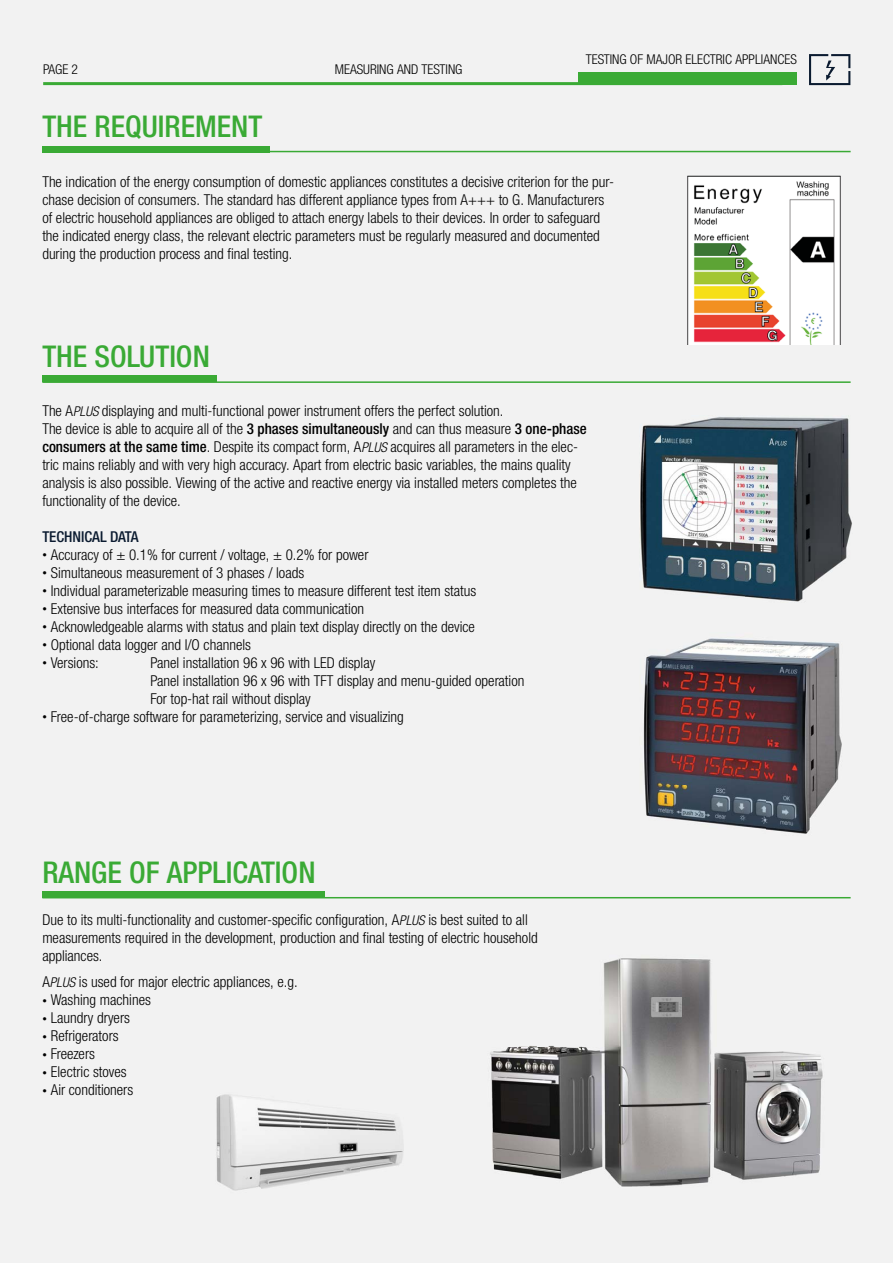
<style>
.page{position:relative;width:893px;height:1263px;background:#fff}
.page>*{position:absolute;margin:0;border:0;box-sizing:border-box;transform-origin:0 0}
.t1{font:500 condensed 30px "Helvetica Neue LTW1 G";color:#3aaa35}
.t2{font:300 condensed 15px/18px "Helvetica Neue LTW1 G";color:#000}
.t3{font:500 condensed 15px "Helvetica Neue LTW1 G";color:#0b1b30}
.t4{font:300 condensed 13.5px "Helvetica Neue LTW1 G";color:#000}
.s1{font-family:"Helvetica Neue LT Pro";font-style:italic;font-size:13.5px}
.s2{font-weight:500}
.s3{font-size:9px}
</style>
<div class="page">
<div style="left:0;top:0;width:892px;height:1263px;background:#f2f2f2"></div>
<hr style="left:43px;top:82px;width:739px;height:3px;background:#3aaa35">
<div style="left:578px;top:72px;width:218px;height:13px;background:#3aaa35"></div>
<svg style="left:809px;top:54px;width:41px;height:31px"></svg>
<hr style="left:42px;top:381px;width:808px;height:2px;background:#3aaa35">
<hr style="left:42px;top:151px;width:808px;height:1px;background:#3aaa35">
<div style="left:42px;top:375px;width:175px;height:7px;background:#3aaa35"></div>
<hr style="left:42px;top:897px;width:808px;height:1px;background:#3aaa35">
<div style="left:42px;top:891px;width:282px;height:6px;background:#3aaa35"></div>
<img style="left:687px;top:175px;width:154px;height:169px">
<img style="left:643px;top:638px;width:199px;height:196px">
<img style="left:490px;top:958px;width:333px;height:229px">
<img style="left:640px;top:417px;width:212px;height:185px">
<div style="left:42px;top:146px;width:227px;height:6px;background:#3aaa35"></div>
<img style="left:216px;top:1094px;width:188px;height:97px">
<p class="t4" style="left:43px;top:65px;width:36px">PAGE 2</p>
<h1 class="t1" style="left:42px;top:116px;width:221px">THE REQUIREMENT</h1>
<p class="t4" style="left:335px;top:65px;width:129px">MEASURING AND TESTING</p>
<p class="t4" style="left:585px;top:54px;width:212px">TESTING OF MAJOR ELECTRIC APPLIANCES</p>
<p class="t2" style="left:42px;top:175px;width:573px">The indication of the energy consumption of domestic appliances constitutes a decisive criterion for the pur&shy;chase decision of consumers. The standard has different appliance types from A+++ to G. Manufacturers of electric household appliances are obliged to attach energy labels to their devices. In order to safeguard the indicated energy class, the relevant electric parameters must be regularly measured and documented during the production process and final testing.</p>
<h1 class="t1" style="left:42px;top:346px;width:169px">THE SOLUTION</h1>
<p class="t2" style="left:42px;top:403px;width:546px">The A<span class="s1">PLUS</span> displaying and multi-functional power instrument offers the perfect solution.<br>The device is able to acquire all of the <span class="s2">3 phases simultaneously</span> and can thus measure <span class="s2">3 one-phase consumers at the same time</span>. Despite its compact form, A<span class="s1">PLUS</span> acquires all parameters in the elec&shy;tric mains reliably and with very high accuracy. Apart from electric basic variables, the mains quality analysis is also possible. Viewing of the active and reactive energy via installed meters completes the functionality of the device.</p>
<p class="t3" style="left:42px;top:531px;width:98px">TECHNICAL DATA</p>
<p class="t2" style="left:42px;top:547px;width:328px"><span class="s3">•</span> Accuracy of ± 0.1% for current / voltage, ± 0.2% for power</p>
<p class="t2" style="left:42px;top:565px;width:263px"><span class="s3">•</span> Simultaneous measurement of 3 phases / loads</p>
<p class="t2" style="left:42px;top:583px;width:435px"><span class="s3">•</span> Individual parameterizable measuring times to measure different test item status</p>
<p class="t2" style="left:42px;top:601px;width:323px"><span class="s3">•</span> Extensive bus interfaces for measured data communication</p>
<p class="t2" style="left:42px;top:619px;width:434px"><span class="s3">•</span> Acknowledgeable alarms with status and plain text display directly on the device</p>
<p class="t2" style="left:42px;top:637px;width:210px"><span class="s3">•</span> Optional data logger and I/O channels</p>
<p class="t2" style="left:42px;top:655px;width:58px"><span class="s3">•</span> Versions:</p>
<p class="t2" style="left:150px;top:655px;width:375px">Panel installation 96 x 96 with LED display<br>Panel installation 96 x 96 with TFT display and menu-guided operation<br>For top-hat rail without display</p>
<p class="t2" style="left:42px;top:709px;width:363px"><span class="s3">•</span> Free-of-charge software for parameterizing, service and visualizing</p>
<h1 class="t1" style="left:42px;top:861px;width:275px">RANGE OF APPLICATION</h1>
<p class="t2" style="left:42px;top:912px;width:497px">Due to its multi-functionality and customer-specific configuration, A<span class="s1">PLUS</span> is best suited to all measurements required in the development, production and final testing of electric household appliances.</p>
<p class="t2" style="left:42px;top:975px;width:257px">A<span class="s1">PLUS</span> is used for major electric appliances, e.g.</p>
<p class="t2" style="left:42px;top:993px;width:110px"><span class="s3">•</span> Washing machines</p>
<p class="t2" style="left:42px;top:1011px;width:89px"><span class="s3">•</span> Laundry dryers</p>
<p class="t2" style="left:42px;top:1029px;width:78px"><span class="s3">•</span> Refrigerators</p>
<p class="t2" style="left:42px;top:1047px;width:54px"><span class="s3">•</span> Freezers</p>
<p class="t2" style="left:42px;top:1065px;width:86px"><span class="s3">•</span> Electric stoves</p>
<p class="t2" style="left:42px;top:1083px;width:92px"><span class="s3">•</span> Air conditioners</p>
</div>
